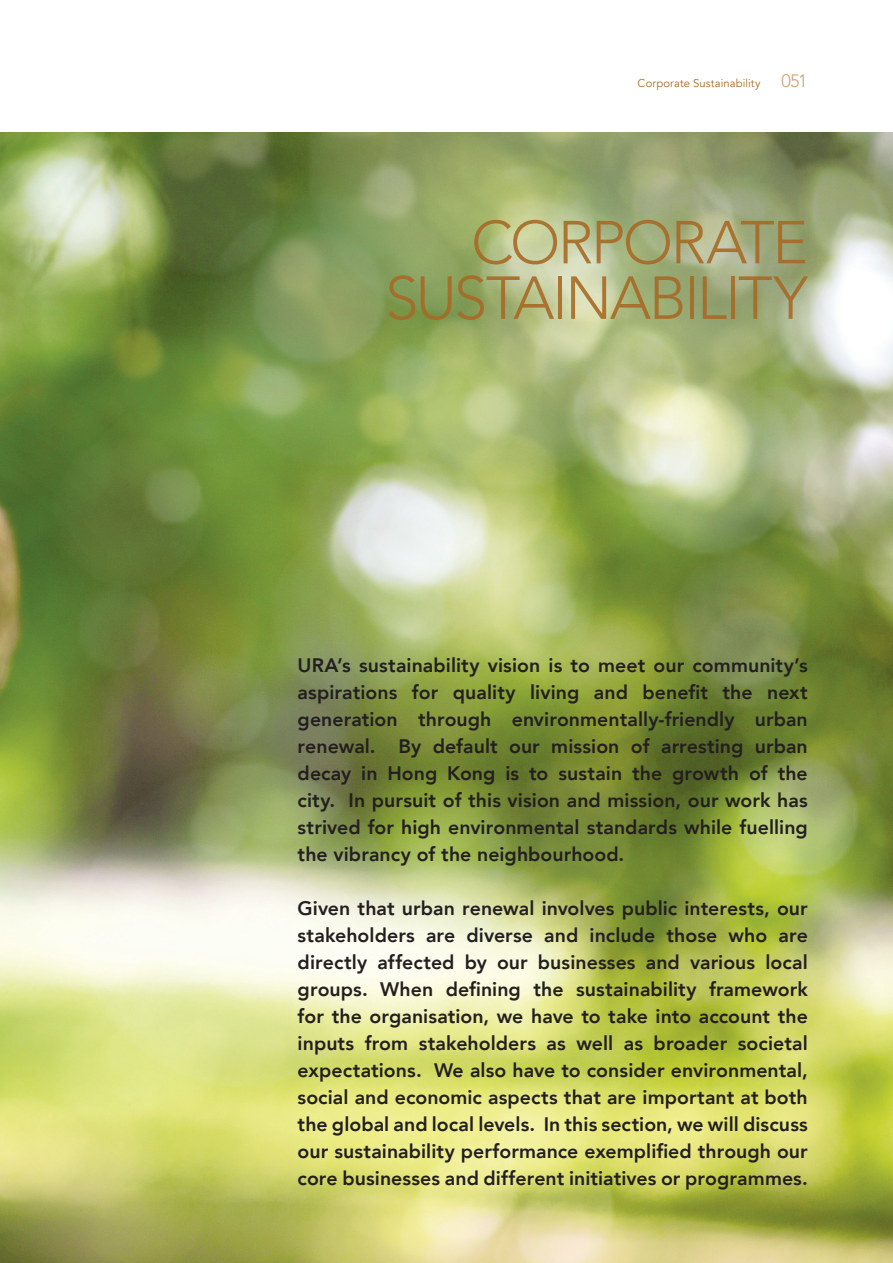
<style>
.page{position:relative;width:893px;height:1263px;background:#fff}
.page>*{position:absolute;margin:0;border:0;box-sizing:border-box;transform-origin:0 0}
.t1{font:300 60px/55.5px "Avenir";letter-spacing:-.04em;color:#a76a26;text-align:right}
.t2{font:800 19.5px/27px "Avenir";letter-spacing:.005em;color:#231f20;text-align:justify}
.t3{font:11.25px "Avenir";letter-spacing:.01em;color:#a76a26}
.s1{font-size:18px;color:#cfa980}
</style>
<div class="page">
<img style="left:0;top:132px;width:893px;height:1131px">
<p class="t3" style="left:638px;top:76px;width:172px">Corporate Sustainability <span class="s1">051</span></p>
<h1 class="t1" style="left:385px;top:215px;width:424px">CORPORATE<br>SUSTAINABILITY</h1>
<p class="t2" style="left:298px;top:652px;width:512px">URA’s sustainability vision is to meet our community’s aspirations for quality living and benefit the next generation through environmentally-friendly urban renewal. By default our mission of arresting urban decay in Hong Kong is to sustain the growth of the city. In pursuit of this vision and mission, our work has strived for high environmental standards while fuelling the vibrancy of the neighbourhood.</p>
<p class="t2" style="left:298px;top:895px;width:512px">Given that urban renewal involves public interests, our stakeholders are diverse and include those who are directly affected by our businesses and various local groups. When defining the sustainability framework for the organisation, we have to take into account the inputs from stakeholders as well as broader societal expectations. We also have to consider environmental, social and economic aspects that are important at both the global and local levels. In this section, we will discuss our sustainability performance exemplified through our core businesses and different initiatives or programmes.</p>
</div>
